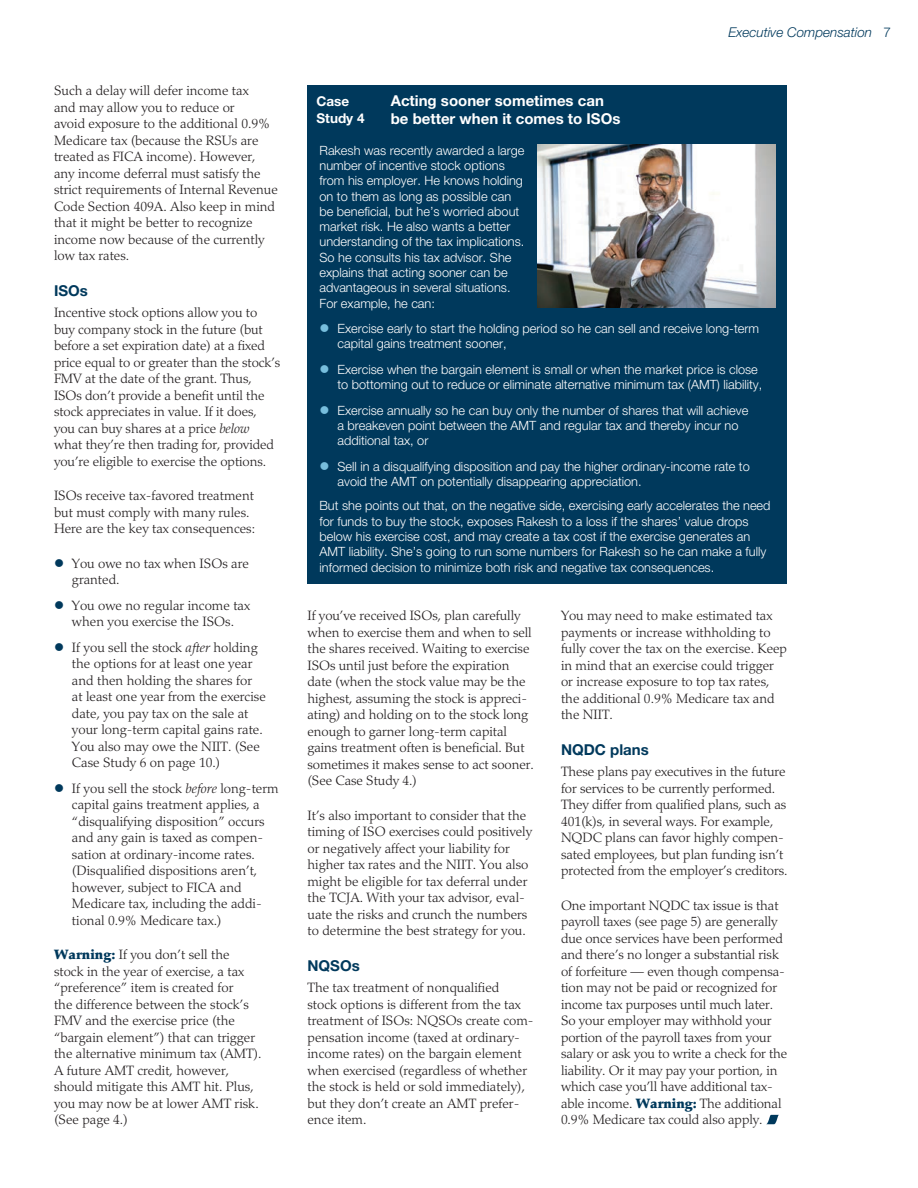
<style>
.page{position:relative;width:918px;height:1188px;background:#fff}
.page>*{position:absolute;margin:0;border:0;box-sizing:border-box;transform-origin:0 0}
.t1{font:700 15px/18px "Helvetica Neue LT Std";color:#fff}
.t2{font:700 15px "Helvetica Neue LT Std";color:#00395c}
.t3{font:300 13.5px/16.5px "Palatino LT Std";color:#231f20}
.t4{font:italic 300 13.5px "Helvetica Neue LT Std";color:#00395c}
.t5{font:700 13.5px/16.5px "Helvetica Neue LT Std";color:#fff}
.t6{font:300 12.75px/15.3px "Helvetica Neue LT Std";color:#fff}
.s1{font-style:italic}
.s2{color:#00395c}
.s3{font-weight:900;color:#00395c}
.s4{font-style:normal}
.s5{color:#77bedd}
</style>
<div class="page">
<svg style="left:766px;top:1115px;width:13px;height:9px"></svg>
<div style="left:308px;top:86px;width:480px;height:498px;background:#00395c"></div>
<img style="left:537px;top:144px;width:239px;height:164px">
<p class="t3" style="left:54px;top:83px;width:225px">Such a delay will defer income tax<br>and may allow you to reduce or<br>avoid exposure to the additional 0.9% Medicare tax (because the RSUs are treated as FICA income). However, any income deferral must satisfy the strict requirements of Internal Revenue Code Section 409A. Also keep in mind that it might be better to recognize income now because of the currently low tax rates.</p>
<p class="t2" style="left:54px;top:282px;width:35px">ISOs</p>
<p class="t3" style="left:54px;top:305px;width:228px">Incentive stock options allow you to buy company stock in the future (but before a set expiration date) at a fixed price equal to or greater than the stock’s FMV at the date of the grant. Thus, ISOs don’t provide a benefit until the stock appreciates in value. If it does, you can buy shares at a price <span class="s1">below </span>what they’re then trading for, provided you’re eligible to exercise the options.</p>
<p class="t3" style="left:54px;top:488px;width:203px">ISOs receive tax-favored treatment but must comply with many rules.<br>Here are the key tax consequences:</p>
<p class="t3" style="left:72px;top:555px;width:178px;text-indent:-18px"><span class="s2">●</span> You owe no tax when ISOs are granted.</p>
<p class="t3" style="left:54px;top:597px;width:198px;text-align:center"><span class="s2">●</span> You owe no regular income tax when you exercise the ISOs.</p>
<p class="t3" style="left:72px;top:639px;width:195px;text-indent:-18px"><span class="s2">●</span> If you sell the stock <span class="s1">after</span> holding the options for at least one year and then holding the shares for at least one year from the exercise date, you pay tax on the sale at your long-term capital gains rate.<br>You also may owe the NIIT. (See<br>Case Study 6 on page 10.)</p>
<p class="t3" style="left:72px;top:780px;width:208px;text-indent:-18px"><span class="s2">●</span> If you sell the stock <span class="s1">before</span> long-term capital gains treatment applies, a “disqualifying disposition” occurs and any gain is taxed as compen&shy;sation at ordinary-income rates. (Disqualified dispositions aren’t, however, subject to FICA and Medicare tax, including the addi&shy;tional 0.9% Medicare tax.)</p>
<p class="t3" style="left:54px;top:947px;width:209px"><span class="s3">Warning:</span> If you don’t sell the stock in the year of exercise, a tax “preference” item is created for<br>the difference between the stock’s<br>FMV and the exercise price (the “bargain element”) that can trigger the alternative minimum tax (AMT).<br>A future AMT credit, however, should mitigate this AMT hit. Plus, you may now be at lower AMT risk. (See page 4.)</p>
<p class="t5" style="left:316px;top:93px;width:50px">Case<br>Study 4</p>
<p class="t1" style="left:391px;top:91px;width:231px">Acting sooner sometimes can be better when it comes to ISOs</p>
<p class="t4" style="left:728px;top:24px;width:164px">Executive Compensation <span class="s4">7</span></p>
<p class="t6" style="left:320px;top:142px;width:207px">Rakesh was recently awarded a large number of incentive stock options from his employer. He knows holding on to them as long as possible can be beneficial, but he’s worried about market risk. He also wants a better understanding of the tax implications.<br>So he consults his tax advisor. She explains that acting sooner can be advantageous in several situations.<br>For example, he can:</p>
<p class="t6" style="left:337px;top:321px;width:423px;text-indent:-18px"><span class="s5">●</span> Exercise early to start the holding period so he can sell and receive long-term capital gains treatment sooner,</p>
<p class="t6" style="left:337px;top:361px;width:426px;text-indent:-18px"><span class="s5">●</span> Exercise when the bargain element is small or when the market price is close to bottoming out to reduce or eliminate alternative minimum tax (AMT) liability,</p>
<p class="t6" style="left:337px;top:402px;width:412px;text-indent:-18px"><span class="s5">●</span> Exercise annually so he can buy only the number of shares that will achieve a breakeven point between the AMT and regular tax and thereby incur no additional tax, or</p>
<p class="t6" style="left:337px;top:458px;width:414px;text-indent:-18px"><span class="s5">●</span> Sell in a disqualifying disposition and pay the higher ordinary-income rate to avoid the AMT on potentially disappearing appreciation.</p>
<p class="t6" style="left:319px;top:498px;width:453px">But she points out that, on the negative side, exercising early accelerates the need for funds to buy the stock, exposes Rakesh to a loss if the shares’ value drops below his exercise cost, and may create a tax cost if the exercise generates an AMT liability. She’s going to run some numbers for Rakesh so he can make a fully informed decision to minimize both risk and negative tax consequences.</p>
<p class="t3" style="left:308px;top:608px;width:228px">If you’ve received ISOs, plan carefully when to exercise them and when to sell the shares received. Waiting to exercise ISOs until just before the expiration date (when the stock value may be the highest, assuming the stock is appreci&shy;ating) and holding on to the stock long enough to garner long-term capital gains treatment often is beneficial. But sometimes it makes sense to act sooner. (See Case Study 4.)</p>
<p class="t3" style="left:308px;top:807px;width:226px">It’s also important to consider that the timing of ISO exercises could positively or negatively affect your liability for higher tax rates and the NIIT. You also might be eligible for tax deferral under the TCJA. With your tax advisor, eval&shy;uate the risks and crunch the numbers to determine the best strategy for you.</p>
<p class="t2" style="left:308px;top:957px;width:54px">NQSOs</p>
<p class="t3" style="left:308px;top:980px;width:228px">The tax treatment of nonqualified<br>stock options is different from the tax treatment of ISOs: NQSOs create com&shy;pensation income (taxed at ordinary&shy;income rates) on the bargain element when exercised (regardless of whether the stock is held or sold immediately), but they don’t create an AMT prefer&shy;ence item.</p>
<p class="t3" style="left:561px;top:608px;width:228px">You may need to make estimated tax payments or increase withholding to fully cover the tax on the exercise. Keep in mind that an exercise could trigger or increase exposure to top tax rates, the additional 0.9% Medicare tax and the NIIT.</p>
<p class="t2" style="left:561px;top:741px;width:89px">NQDC plans</p>
<p class="t3" style="left:561px;top:764px;width:228px">These plans pay executives in the future for services to be currently performed.<br>They differ from qualified plans, such as 401(k)s, in several ways. For example, NQDC plans can favor highly compen&shy;sated employees, but plan funding isn’t protected from the employer’s creditors.</p>
<p class="t3" style="left:561px;top:897px;width:228px">One important NQDC tax issue is that payroll taxes (see page 5) are generally due once services have been performed and there’s no longer a substantial risk of forfeiture — even though compensa&shy;tion may not be paid or recognized for income tax purposes until much later.<br>So your employer may withhold your portion of the payroll taxes from your salary or ask you to write a check for the liability. Or it may pay your portion, in which case you’ll have additional tax&shy;able income. <span class="s3">Warning:</span> The additional 0.9% Medicare tax could also apply.</p>
</div>
